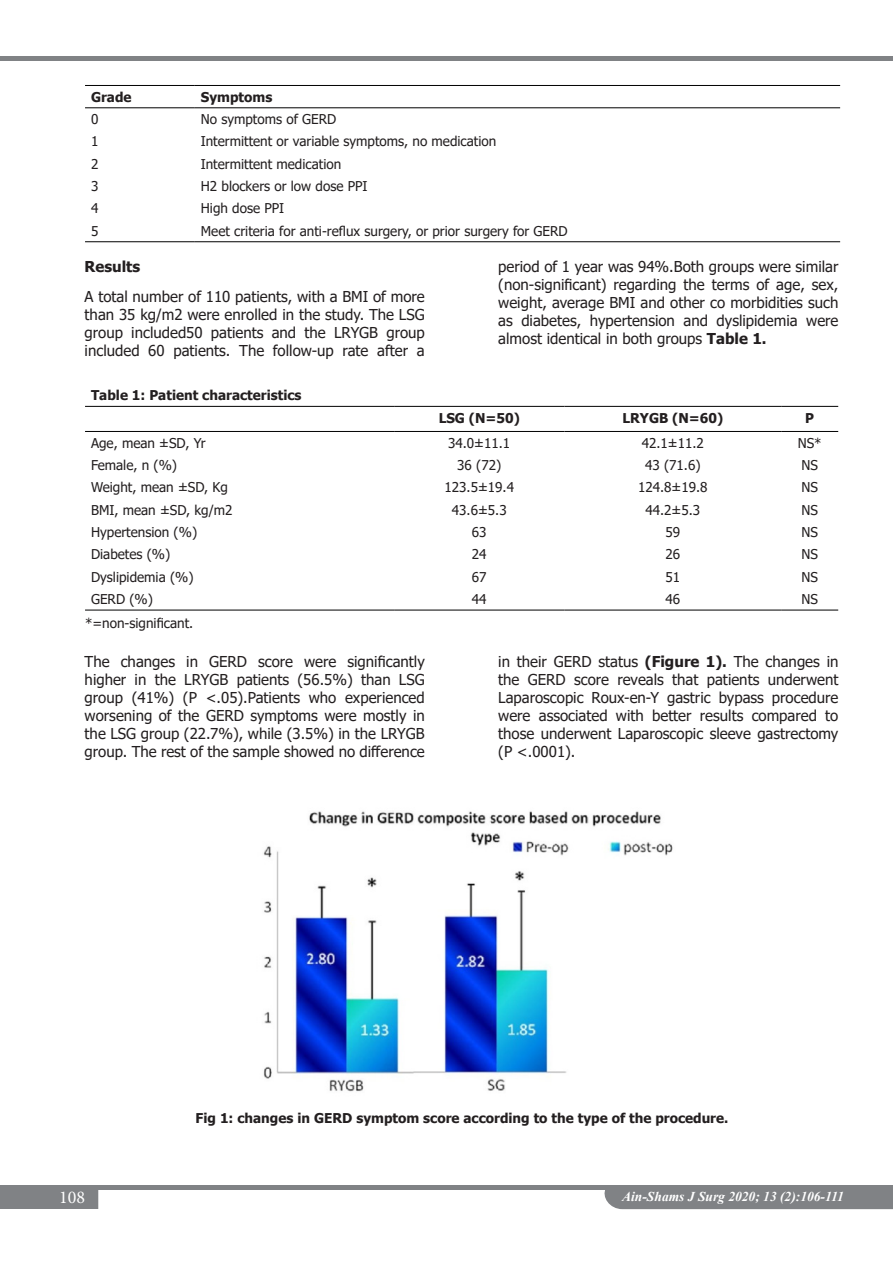
<style>
.page{position:relative;width:893px;height:1263px;background:#fff}
.page>*{position:absolute;margin:0;border:0;box-sizing:border-box;transform-origin:0 0}
.t1{font:18px "Minion Pro";color:#fff}
.t2{font:15px/18px "Tahoma";color:#231f20;text-align:justify}
.t3{font:700 15px "Tahoma";color:#231f20}
.t4{font:13.5px "Tahoma";color:#231f20}
.t5{font:700 13.5px "Tahoma";color:#231f20}
.t6{font:italic 700 13.5px "Times New Roman";color:#fff}
.s1{font-weight:700}
</style>
<div class="page">
<div style="left:0;top:1185px;width:893px;height:5px;background:#808285"></div>
<hr style="left:0;top:56px;width:893px;height:4px;background:#808285">
<div style="left:0;top:1190px;width:98px;height:19px;background:#808285"></div>
<div style="left:604px;top:1190px;width:289px;height:19px;background:#808285"></div>
<hr style="left:85px;top:85px;width:110px;height:1px;background:#000">
<hr style="left:195px;top:85px;width:645px;height:1px;background:#000">
<hr style="left:85px;top:107px;width:110px;height:1px;background:#000">
<hr style="left:195px;top:107px;width:645px;height:1px;background:#000">
<hr style="left:85px;top:241px;width:110px;height:1px;background:#000">
<hr style="left:195px;top:241px;width:645px;height:1px;background:#000">
<svg style="left:85px;top:405px;width:753px;height:205px"></svg>
<hr style="left:85px;top:406px;width:309px;height:1px;background:#000">
<hr style="left:394px;top:406px;width:170px;height:1px;background:#000">
<hr style="left:564px;top:406px;width:217px;height:1px;background:#000">
<hr style="left:781px;top:406px;width:57px;height:1px;background:#000">
<hr style="left:85px;top:431px;width:309px;height:1px;background:#000">
<hr style="left:394px;top:431px;width:170px;height:1px;background:#000">
<hr style="left:564px;top:431px;width:217px;height:1px;background:#000">
<hr style="left:781px;top:431px;width:57px;height:1px;background:#000">
<hr style="left:85px;top:610px;width:309px;height:1px;background:#000">
<hr style="left:394px;top:610px;width:170px;height:1px;background:#000">
<hr style="left:564px;top:610px;width:217px;height:1px;background:#000">
<hr style="left:781px;top:610px;width:57px;height:1px;background:#000">
<img style="left:263px;top:811px;width:410px;height:281px">
<p class="t5" style="left:91px;top:87px;width:42px">Grade</p>
<p class="t5" style="left:201px;top:87px;width:73px">Symptoms</p>
<p class="t4" style="left:91px;top:110px;width:9px">0</p>
<p class="t4" style="left:201px;top:110px;width:137px">No symptoms of GERD</p>
<p class="t4" style="left:91px;top:132px;width:9px">1</p>
<p class="t4" style="left:201px;top:132px;width:297px">Intermittent or variable symptoms, no medication</p>
<p class="t4" style="left:91px;top:155px;width:9px">2</p>
<p class="t4" style="left:201px;top:155px;width:142px">Intermittent medication</p>
<p class="t4" style="left:91px;top:177px;width:9px">3</p>
<p class="t4" style="left:201px;top:177px;width:168px">H2 blockers or low dose PPI</p>
<p class="t4" style="left:91px;top:199px;width:9px">4</p>
<p class="t4" style="left:201px;top:199px;width:85px">High dose PPI</p>
<p class="t4" style="left:91px;top:222px;width:9px">5</p>
<p class="t4" style="left:201px;top:222px;width:368px">Meet criteria for anti-reflux surgery, or prior surgery for GERD</p>
<p class="t3" style="left:85px;top:256px;width:57px">Results</p>
<p class="t2" style="left:85px;top:288px;width:342px">A total number of 110 patients, with a BMI of more than 35 kg/m2 were enrolled in the study. The LSG group included50 patients and the LRYGB group included 60 patients. The follow-up rate after a</p>
<p class="t5" style="left:91px;top:386px;width:212px">Table 1: Patient characteristics</p>
<p class="t2" style="left:498px;top:258px;width:342px">period of 1 year was 94%.Both groups were similar (non-significant) regarding the terms of age, sex, weight, average BMI and other co morbidities such as diabetes, hypertension and dyslipidemia were almost identical in both groups <span class="s1">Table 1.</span></p>
<p class="t5" style="left:439px;top:408px;width:83px">LSG (N=50)</p>
<p class="t5" style="left:622px;top:408px;width:102px">LRYGB (N=60)</p>
<p class="t5" style="left:805px;top:408px;width:10px">P</p>
<p class="t4" style="left:91px;top:434px;width:116px">Age, mean ±SD, Yr</p>
<p class="t4" style="left:448px;top:434px;width:64px">34.0±11.1</p>
<p class="t4" style="left:642px;top:434px;width:64px">42.1±11.2</p>
<p class="t4" style="left:798px;top:434px;width:25px">NS*</p>
<p class="t4" style="left:91px;top:456px;width:88px">Female, n (%)</p>
<p class="t4" style="left:457px;top:456px;width:46px">36 (72)</p>
<p class="t4" style="left:645px;top:456px;width:57px">43 (71.6)</p>
<p class="t4" style="left:801px;top:456px;width:18px">NS</p>
<p class="t4" style="left:91px;top:478px;width:138px">Weight, mean ±SD, Kg</p>
<p class="t4" style="left:444px;top:478px;width:71px">123.5±19.4</p>
<p class="t4" style="left:638px;top:478px;width:71px">124.8±19.8</p>
<p class="t4" style="left:801px;top:478px;width:18px">NS</p>
<p class="t4" style="left:91px;top:501px;width:143px">BMI, mean ±SD, kg/m2</p>
<p class="t4" style="left:452px;top:501px;width:56px">43.6±5.3</p>
<p class="t4" style="left:645px;top:501px;width:56px">44.2±5.3</p>
<p class="t4" style="left:801px;top:501px;width:18px">NS</p>
<p class="t4" style="left:91px;top:523px;width:108px">Hypertension (%)</p>
<p class="t4" style="left:472px;top:523px;width:16px">63</p>
<p class="t4" style="left:665px;top:523px;width:16px">59</p>
<p class="t4" style="left:801px;top:523px;width:18px">NS</p>
<p class="t4" style="left:91px;top:545px;width:81px">Diabetes (%)</p>
<p class="t4" style="left:472px;top:545px;width:16px">24</p>
<p class="t4" style="left:665px;top:545px;width:16px">26</p>
<p class="t4" style="left:801px;top:545px;width:18px">NS</p>
<p class="t4" style="left:91px;top:568px;width:104px">Dyslipidemia (%)</p>
<p class="t4" style="left:472px;top:568px;width:16px">67</p>
<p class="t4" style="left:665px;top:568px;width:16px">51</p>
<p class="t4" style="left:801px;top:568px;width:18px">NS</p>
<p class="t4" style="left:91px;top:590px;width:63px">GERD (%)</p>
<p class="t4" style="left:472px;top:590px;width:16px">44</p>
<p class="t4" style="left:665px;top:590px;width:16px">46</p>
<p class="t4" style="left:801px;top:590px;width:18px">NS</p>
<p class="t4" style="left:85px;top:614px;width:110px">*=non-significant.</p>
<p class="t2" style="left:85px;top:653px;width:342px">The changes in GERD score were significantly higher in the LRYGB patients (56.5%) than LSG group (41%) (P &lt;.05).Patients who experienced worsening of the GERD symptoms were mostly in the LSG group (22.7%), while (3.5%) in the LRYGB group. The rest of the sample showed no difference</p>
<p class="t2" style="left:498px;top:653px;width:342px">in their GERD status <span class="s1">(Figure 1).</span> The changes in the GERD score reveals that patients underwent Laparoscopic Roux-en-Y gastric bypass procedure were associated with better results compared to those underwent Laparoscopic sleeve gastrectomy (P &lt;.0001).</p>
<p class="t5" style="left:196px;top:1109px;width:534px">Fig 1: changes in GERD symptom score according to the type of the procedure.</p>
<p class="t1" style="left:59px;top:1185px;width:27px">108</p>
<p class="t6" style="left:622px;top:1187px;width:223px">Ain-Shams J Surg 2020; 13 (2):106-111</p>
</div>
